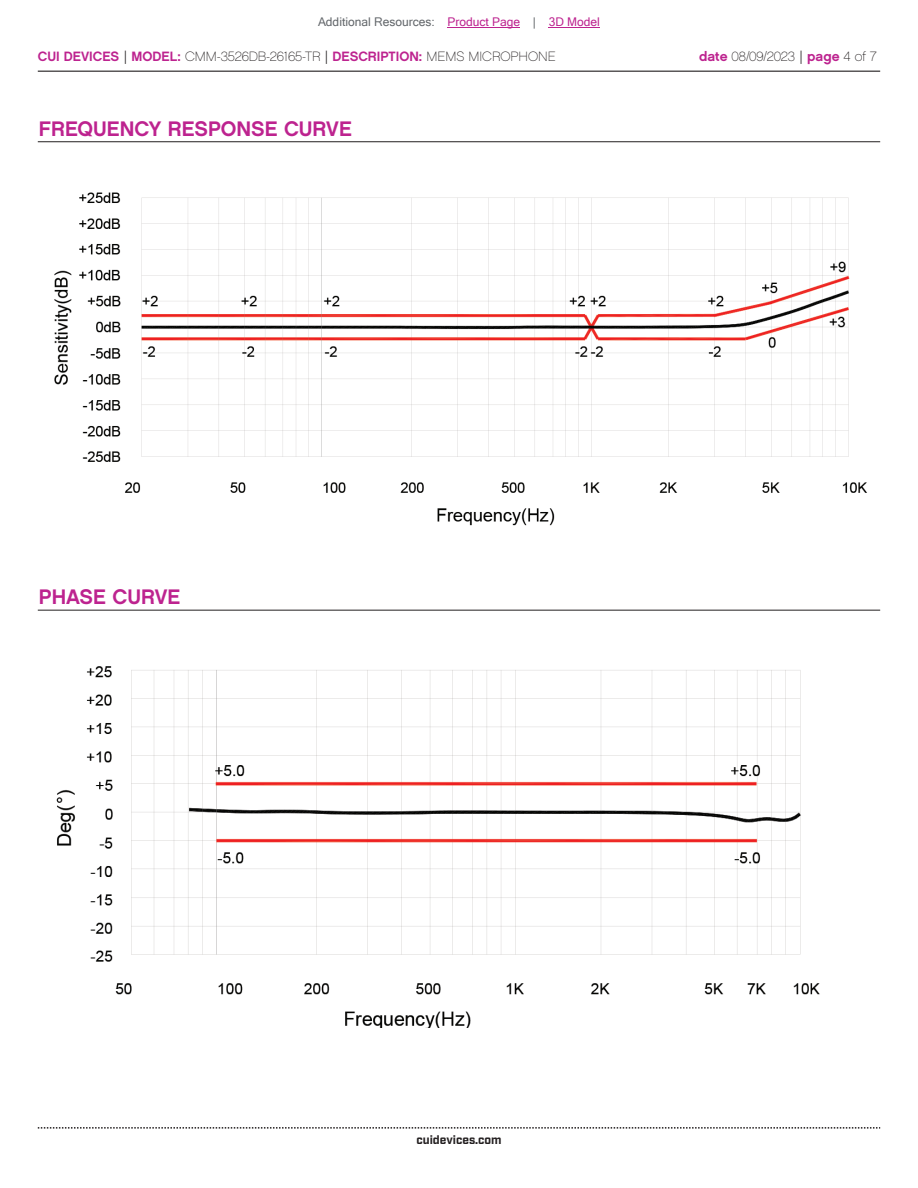
<style>
.page{position:relative;width:918px;height:1188px;background:#fff}
.page>*{position:absolute;margin:0;border:0;box-sizing:border-box;transform-origin:0 0}
.t1{font:21px "Chalet New York Nineteen Sixty";color:#bd238f}
.t2{font:13.5px "Chalet Paris Nineteen Sixty";color:#231f20}
.t3{font:12px "Microsoft Sans Serif";color:#63676b}
.t4{font:700 12px "Industry";color:#231f20}
.s1{color:#bd238f}
.s2{font-family:"Chalet New York Nineteen Sixty";color:#bd238f}
.s3{font-family:"Industry"}
</style>
<div class="page">
<hr style="left:38px;top:71px;width:842px;height:1px;background:#231f20">
<svg style="left:38px;top:1127px;width:842px;height:2px"></svg>
<hr style="left:38px;top:141px;width:842px;height:1px;background:#231f20">
<img style="left:54px;top:192px;width:813px;height:334px">
<hr style="left:38px;top:610px;width:842px;height:1px;background:#231f20">
<img style="left:56px;top:666px;width:764px;height:362px">
<hr style="left:448px;top:27px;width:72px;height:1px;background:#bd238f">
<hr style="left:549px;top:27px;width:51px;height:1px;background:#bd238f">
<p class="t3" style="left:318px;top:15px;width:283px">Additional Resources: <span class="s1">Product Page</span> | <span class="s1">3D Model</span></p>
<p class="t2" style="left:38px;top:48px;width:520px"><span class="s2">CUI DEVICES</span> <span class="s3">|</span> <span class="s2">MODEL:</span> CMM-3526DB-26165-TR <span class="s3">|</span> <span class="s2">DESCRIPTION:</span> MEMS MICROPHONE</p>
<p class="t2" style="left:699px;top:48px;width:179px"><span class="s2">date</span> 08/09/2023 <span class="s3">|</span> <span class="s2">page</span> 4 of 7</p>
<h1 class="t1" style="left:39px;top:115px;width:314px">FREQUENCY RESPONSE CURVE</h1>
<h1 class="t1" style="left:39px;top:584px;width:143px">PHASE CURVE</h1>
<p class="t4" style="left:416px;top:1132px;width:87px">cuidevices.com</p>
</div>
